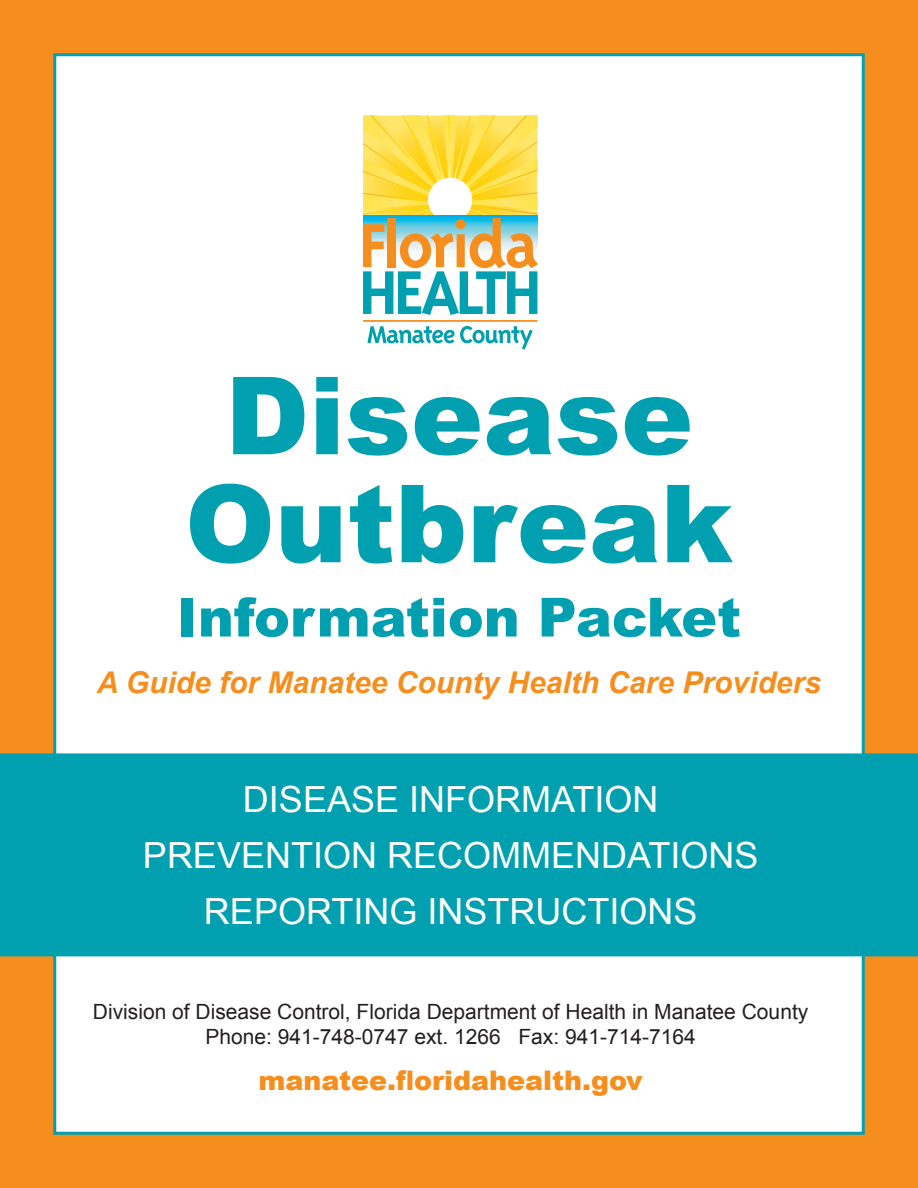
<style>
.page{position:relative;width:918px;height:1188px;background:#f68e1e}
.page>*{position:absolute;margin:0;border:0;box-sizing:border-box;transform-origin:0 0}
.t1{font:900 108px/108px "Arial";color:#00a0b0;text-align:center}
.t2{font:900 54px "Arial";color:#00a0b0}
.t3{font:36px "Arial";color:#fff}
.t4{font:italic 700 30px "Arial";color:#f68e1e}
.t5{font:900 27px "Arial";color:#f68e1e}
.t6{font:21px "Arial";color:#231f20}
</style>
<div class="page">
<div style="left:53px;top:53px;width:812px;height:1082px;background:#fff;border:3px solid #00a0b0"></div>
<div style="left:0;top:753px;width:918px;height:203px;background:#00a0b0"></div>
<hr style="left:363px;top:320px;width:174px;height:2px;background:#f68e1e">
<svg style="left:367px;top:326px;width:166px;height:24px"></svg>
<svg style="left:363px;top:116px;width:175px;height:199px"></svg>
<p class="t1" style="left:185px;top:358px;width:549px">Disease<br>Outbreak</p>
<p class="t2" style="left:177px;top:578px;width:566px">Information Packet</p>
<p class="t4" style="left:97px;top:662px;width:726px">A Guide for Manatee County Health Care Providers</p>
<p class="t3" style="left:243px;top:776px;width:417px">DISEASE INFORMATION</p>
<p class="t3" style="left:143px;top:832px;width:617px">PREVENTION RECOMMENDATIONS</p>
<p class="t3" style="left:204px;top:888px;width:495px">REPORTING INSTRUCTIONS</p>
<p class="t6" style="left:93px;top:998px;width:717px">Division of Disease Control, Florida Department of Health in Manatee County</p>
<p class="t6" style="left:205px;top:1023px;width:492px">Phone: 941-748-0747 ext. 1266 Fax: 941-714-7164</p>
<p class="t5" style="left:259px;top:1061px;width:386px">manatee.floridahealth.gov</p>
</div>
